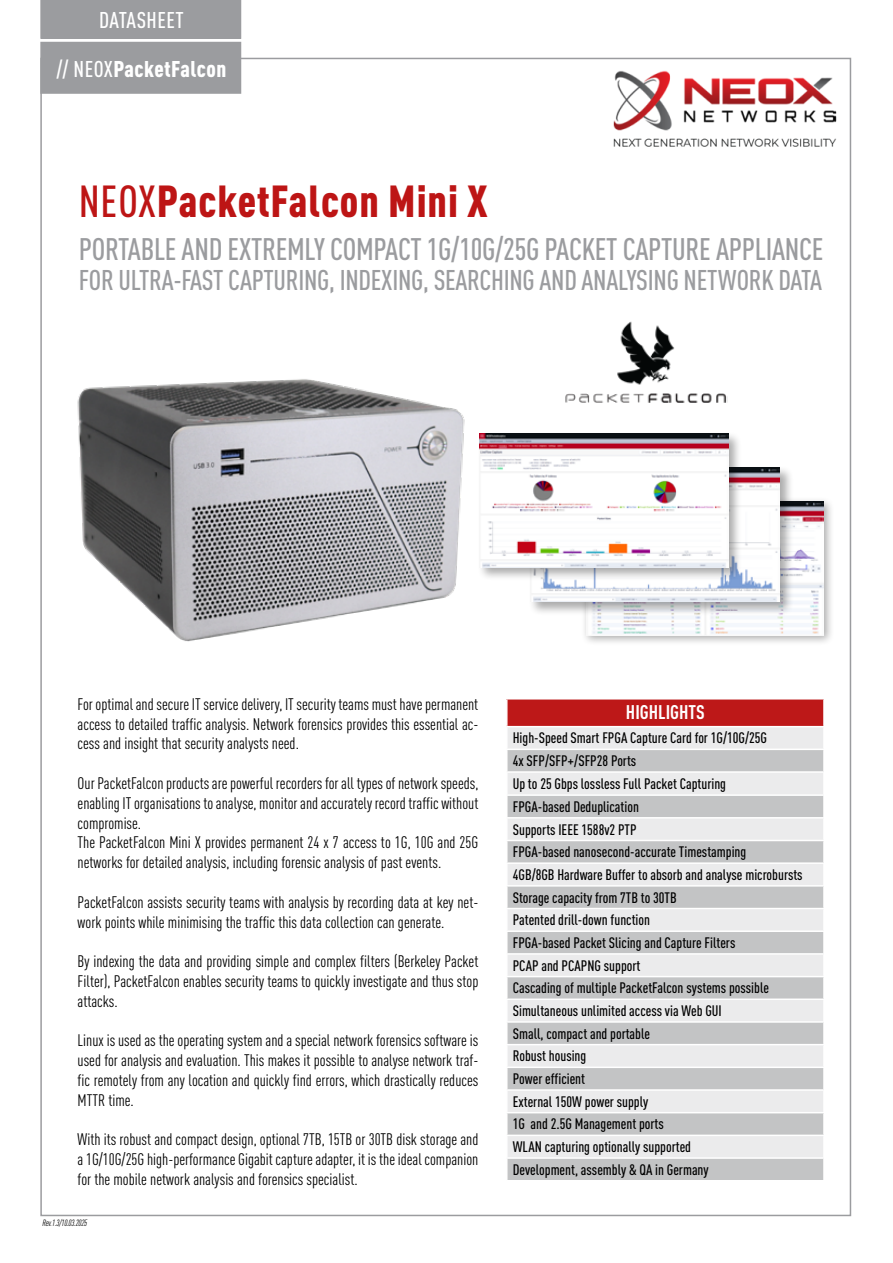
<style>
.page{position:relative;width:893px;height:1263px;background:#fff}
.page>*{position:absolute;margin:0;border:0;box-sizing:border-box;transform-origin:0 0}
.t1{font:900 condensed 44.25px "DIN Pro";letter-spacing:.02em;color:#bd1515}
.t2{font:500 condensed 30.75px "DIN Pro";letter-spacing:-.01em;color:#9b9c9f}
.t3{font:500 condensed 28.2px "DIN Pro";letter-spacing:-.01em;color:#9b9c9f}
.t4{font:900 condensed 22.5px "DIN Pro";letter-spacing:.02em;color:#fff}
.t5{font:500 condensed 22.5px "DIN Pro";letter-spacing:.02em;color:#fff}
.t6{font:700 condensed 19.5px "DIN Pro";color:#fff}
.t7{font:condensed 16.5px/19.8px "DIN Pro";color:#000;text-align:justify}
.t8{font:500 condensed 15px/22.6px "DIN Pro";color:#000}
.t9{font:italic condensed 9px "DIN Pro";letter-spacing:-.02em;color:#000}
.s1{font-weight:500}
</style>
<div class="page">
<div style="left:40px;top:0;width:201px;height:39px;background:#9b9c9f"></div>
<div style="left:40px;top:42px;width:201px;height:52px;background:#9b9c9f;border:2px solid #9b9c9f"></div>
<img style="left:613px;top:71px;width:224px;height:76px">
<img style="left:565px;top:321px;width:163px;height:82px">
<img style="left:77px;top:379px;width:388px;height:263px">
<div style="left:581px;top:496px;width:254px;height:151px;background:#000;opacity:.33"></div>
<img style="left:586px;top:502px;width:238px;height:133px">
<div style="left:529px;top:466px;width:265px;height:150px;background:#000;opacity:.33"></div>
<img style="left:531px;top:468px;width:248px;height:133px">
<div style="left:477px;top:431px;width:266px;height:150px;background:#000;opacity:.33"></div>
<img style="left:480px;top:433px;width:248px;height:134px">
<div style="left:507px;top:699px;width:317px;height:28px;background:#bd1818"></div>
<div style="left:508px;top:727px;width:315px;height:22px;background:#ebebec"></div>
<svg style="left:507px;top:750px;width:316px;height:430px;background:#d6d6d7"></svg>
<hr style="left:506px;top:771px;width:319px;height:2px;background:#fff">
<hr style="left:506px;top:794px;width:319px;height:2px;background:#fff">
<hr style="left:506px;top:817px;width:319px;height:1px;background:#fff">
<hr style="left:506px;top:840px;width:319px;height:1px;background:#fff">
<hr style="left:506px;top:862px;width:319px;height:2px;background:#fff">
<hr style="left:506px;top:885px;width:319px;height:2px;background:#fff">
<hr style="left:506px;top:908px;width:319px;height:1px;background:#fff">
<hr style="left:506px;top:930px;width:319px;height:2px;background:#fff">
<hr style="left:506px;top:953px;width:319px;height:2px;background:#fff">
<hr style="left:506px;top:976px;width:319px;height:1px;background:#fff">
<hr style="left:506px;top:998px;width:319px;height:2px;background:#fff">
<hr style="left:506px;top:1021px;width:319px;height:2px;background:#fff">
<hr style="left:506px;top:1044px;width:319px;height:1px;background:#fff">
<hr style="left:506px;top:1066px;width:319px;height:2px;background:#fff">
<hr style="left:506px;top:1089px;width:319px;height:2px;background:#fff">
<hr style="left:506px;top:1112px;width:319px;height:1px;background:#fff">
<hr style="left:506px;top:1134px;width:319px;height:2px;background:#fff">
<hr style="left:506px;top:1157px;width:319px;height:2px;background:#fff">
<hr style="left:823px;top:699px;width:2px;height:27px;background:#fff">
<hr style="left:506px;top:726px;width:319px;height:1px;background:#fff">
<h3 class="t5" style="left:99px;top:3px;width:86px">DATASHEET</h3>
<h3 class="t4" style="left:56px;top:51px;width:171px"><span class="s1">// NEOX</span>PacketFalcon</h3>
<h1 class="t1" style="left:79px;top:167px;width:411px"><span class="s1">NEOX</span>PacketFalcon Mini X</h1>
<h2 class="t2" style="left:79px;top:226px;width:746px">PORTABLE AND EXTREMLY COMPACT 1G/10G/25G PACKET CAPTURE APPLIANCE</h2>
<h3 class="t3" style="left:79px;top:259px;width:745px">FOR ULTRA-FAST CAPTURING, INDEXING, SEARCHING AND ANALYSING NETWORK DATA</h3>
<p class="t7" style="left:78px;top:693px;width:402px">For optimal and secure IT service delivery, IT security teams must have permanent access to detailed traffic analysis. Network forensics provides this essential ac&shy;cess and insight that security analysts need.</p>
<p class="t7" style="left:78px;top:772px;width:402px;text-align:left">Our PacketFalcon products are powerful recorders for all types of network speeds, enabling IT organisations to analyse, monitor and accurately record traffic without compromise.<br>The PacketFalcon Mini X provides permanent 24 x 7 access to 1G, 10G and 25G networks for detailed analysis, including forensic analysis of past events.</p>
<p class="t7" style="left:78px;top:891px;width:402px">PacketFalcon assists security teams with analysis by recording data at key net&shy;work points while minimising the traffic this data collection can generate.</p>
<p class="t7" style="left:78px;top:950px;width:402px">By indexing the data and providing simple and complex filters (Berkeley Packet Filter), PacketFalcon enables security teams to quickly investigate and thus stop attacks.</p>
<p class="t7" style="left:78px;top:1029px;width:402px">Linux is used as the operating system and a special network forensics software is used for analysis and evaluation. This makes it possible to analyse network traf&shy;fic remotely from any location and quickly find errors, which drastically reduces MTTR time.</p>
<p class="t7" style="left:78px;top:1128px;width:402px">With its robust and compact design, optional 7TB, 15TB or 30TB disk storage and a 1G/10G/25G high-performance Gigabit capture adapter, it is the ideal companion for the mobile network analysis and forensics specialist.</p>
<p class="t9" style="left:42px;top:1216px;width:46px">Rev. 1.3 / 10.03.2025</p>
<p class="t6" style="left:626px;top:697px;width:80px">HIGHLIGHTS</p>
<p class="t8" style="left:513px;top:725px;width:291px">High-Speed Smart FPGA Capture Card for 1G/10G/25G<br>4x SFP/SFP+/SFP28 Ports<br>Up to 25 Gbps lossless Full Packet Capturing<br>FPGA-based Deduplication<br>Supports IEEE 1588v2 PTP<br>FPGA-based nanosecond-accurate Timestamping<br>4GB/8GB Hardware Buffer to absorb and analyse microbursts Storage capacity from 7TB to 30TB<br>Patented drill-down function<br>FPGA-based Packet Slicing and Capture Filters<br>PCAP and PCAPNG support<br>Cascading of multiple PacketFalcon systems possible Simultaneous unlimited access via Web GUI<br>Small, compact and portable<br>Robust housing<br>Power efficient<br>External 150W power supply<br>1G and 2.5G Management ports<br>WLAN capturing optionally supported<br>Development, assembly &amp; QA in Germany</p>
</div>
